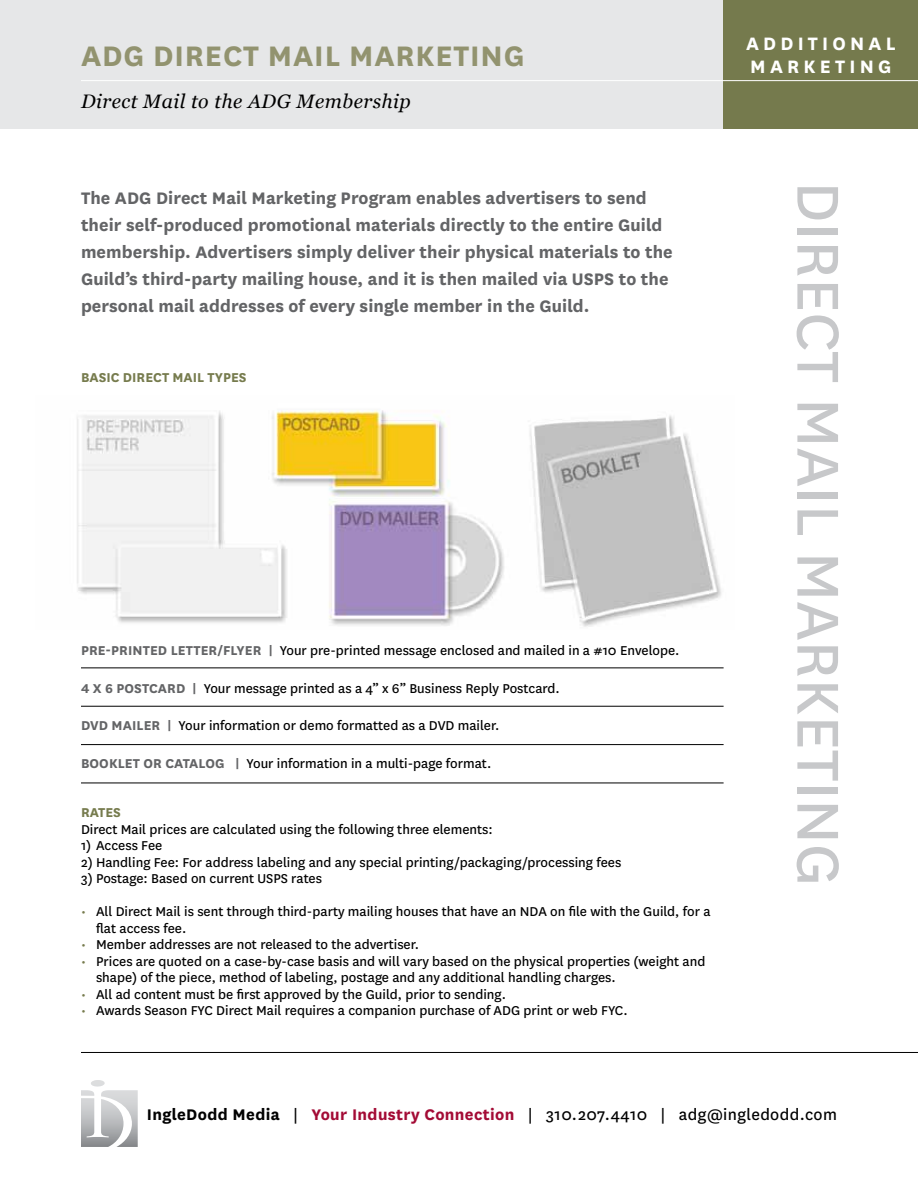
<style>
.page{position:relative;width:918px;height:1188px;background:#fff}
.page>*{position:absolute;margin:0;border:0;box-sizing:border-box;transform-origin:0 0}
.t1{font:69px "National";color:#c7c8ca}
.t2{font:700 33px "National";letter-spacing:.025em;color:#92936f}
.t3{font:700 21px "National";letter-spacing:.2em;color:#fff}
.t4{font:700 19.5px/27px "National";letter-spacing:.005em;color:#636466}
.t5{font:italic 19.5px "Georgia";letter-spacing:.025em;color:#000}
.t6{font:18px "National";letter-spacing:.02em;color:#000}
.t7{font:15px/16.5px "National";color:#000}
.t8{font:700 15px "National";color:#767b4d}
.s1{font-weight:700;color:#636466}
.s2{color:#767b4d}
.s3{font-weight:700}
.s4{font-weight:700;color:#a30b35}
</style>
<div class="page">
<div style="left:0;top:0;width:918px;height:129px;background:#e6e7e8"></div>
<div style="left:724px;top:0;width:194px;height:129px;background:#757a4d"></div>
<hr style="left:81px;top:80px;width:837px;height:1px;background:#fff">
<hr style="left:81px;top:1052px;width:837px;height:1px;background:#000">
<svg style="left:81px;top:1080px;width:57px;height:67px"></svg>
<hr style="left:81px;top:668px;width:643px;height:1px;background:#000">
<hr style="left:81px;top:706px;width:643px;height:1px;background:#000">
<hr style="left:81px;top:744px;width:643px;height:1px;background:#000">
<hr style="left:81px;top:783px;width:643px;height:1px;background:#000">
<img style="left:77px;top:409px;width:645px;height:218px">
<h2 class="t2" style="left:81px;top:33px;width:445px">ADG DIRECT MAIL MARKETING</h2>
<h3 class="t5" style="left:81px;top:87px;width:331px">Direct Mail to the ADG Membership</h3>
<p class="t4" style="left:81px;top:183px;width:593px">The ADG Direct Mail Marketing Program enables advertisers to send their self-produced promotional materials directly to the entire Guild membership. Advertisers simply deliver their physical materials to the Guild’s third-party mailing house, and it is then mailed via USPS to the personal mail addresses of every single member in the Guild.</p>
<p class="t8" style="left:81px;top:367px;width:167px">BASIC DIRECT MAIL TYPES</p>
<p class="t7" style="left:81px;top:641px;width:600px"><span class="s1">PRE-PRINTED LETTER/FLYER |</span> Your pre-printed message enclosed and mailed in a #10 Envelope.</p>
<p class="t7" style="left:81px;top:679px;width:480px"><span class="s1">4 X 6 POSTCARD |</span> Your message printed as a 4” x 6” Business Reply Postcard.</p>
<p class="t7" style="left:81px;top:716px;width:420px"><span class="s1">DVD MAILER |</span> Your information or demo formatted as a DVD mailer.</p>
<p class="t7" style="left:81px;top:754px;width:412px"><span class="s1">BOOKLET OR CATALOG |</span> Your information in a multi-page format.</p>
<p class="t8" style="left:81px;top:802px;width:41px">RATES</p>
<p class="t7" style="left:81px;top:820px;width:413px">Direct Mail prices are calculated using the following three elements:</p>
<p class="t7" style="left:81px;top:836px;width:83px">1) Access Fee</p>
<p class="t7" style="left:81px;top:853px;width:542px">2) Handling Fee: For address labeling and any special printing/packaging/processing fees</p>
<p class="t7" style="left:81px;top:869px;width:243px">3) Postage: Based on current USPS rates</p>
<p class="t7" style="left:96px;top:902px;width:616px;text-indent:-15px"><span class="s2">•</span> All Direct Mail is sent through third-party mailing houses that have an NDA on file with the Guild, for a flat access fee.</p>
<p class="t7" style="left:81px;top:935px;width:340px"><span class="s2">•</span> Member addresses are not released to the advertiser.</p>
<p class="t7" style="left:96px;top:952px;width:611px;text-indent:-15px"><span class="s2">•</span> Prices are quoted on a case-by-case basis and will vary based on the physical properties (weight and shape) of the piece, method of labeling, postage and any additional handling charges.</p>
<p class="t7" style="left:81px;top:985px;width:427px"><span class="s2">•</span> All ad content must be first approved by the Guild, prior to sending.</p>
<p class="t7" style="left:81px;top:1001px;width:548px"><span class="s2">•</span> Awards Season FYC Direct Mail requires a companion purchase of ADG print or web FYC.</p>
<h3 class="t3" style="left:746px;top:29px;width:151px">ADDITIONAL</h3>
<h3 class="t3" style="left:750px;top:52px;width:142px">MARKETING</h3>
<h1 class="t1" style="left:864px;top:182px;width:706px;rotate:90deg">DIRECT MAIL MARKETING</h1>
<p class="t6" style="left:147px;top:1103px;width:692px"><span class="s3">IngleDodd Media</span> | <span class="s4">Your Industry Connection</span> | 310.207.4410 | adg@ingledodd.com</p>
</div>
